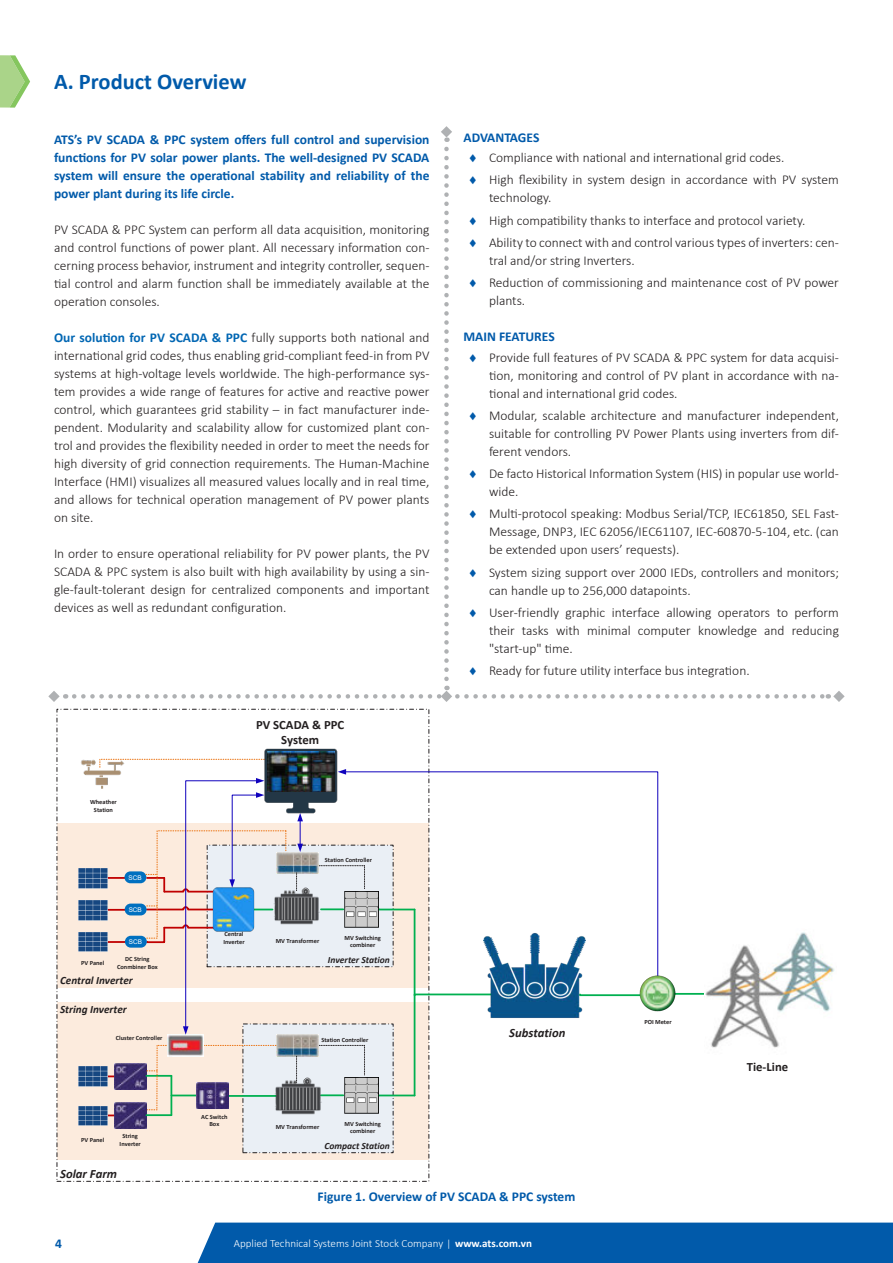
<style>
.page{position:relative;width:893px;height:1263px;background:#fff}
.page>*{position:absolute;margin:0;border:0;box-sizing:border-box;transform-origin:0 0}
.Heading_0{font:700 22.5px "Calibri";color:#015aaa}
.t1{font:300 13.5px/18px "Calibri";color:#231f20;text-align:justify}
.Highlight_text{font:700 13.5px/18px "Calibri";color:#015aaa;text-align:justify}
.Heading_1{font:700 13.5px "Calibri";color:#015aaa}
.t2{font:700 12.75px/15.3px "Calibri";color:#231f20;text-align:center}
.t3{font:italic 700 12.75px "Calibri";color:#231f20}
.t4{font:300 11.1px "Calibri";color:#fff}
.t5{font:italic 700 11.1px "Calibri";color:#231f20}
.t6{font:italic 700 9.6px "Calibri";color:#231f20}
.t7{font:700 6.45px/7.6px "Calibri";color:#231f20;text-align:center}
.t8{font:6.45px "Arial";color:#fff}
.s1{font-weight:700;color:#0166b3}
.s2{color:#015aaa}
.s3{font-size:10.5px}
.s4{font-weight:700}
</style>
<div class="page">
<div style="left:198px;top:1222px;width:695px;height:41px;background:#015aaa"></div>
<svg style="left:0;top:55px;width:30px;height:53px"></svg>
<svg style="left:48px;top:691px;width:18px;height:11px"></svg>
<svg style="left:74px;top:686px;width:771px;height:16px"></svg>
<svg style="left:441px;top:126px;width:11px;height:553px"></svg>
<div style="left:57px;top:1002px;width:372px;height:158px;background:#fcebdd"></div>
<div style="left:57px;top:824px;width:372px;height:164px;background:#fcebdd"></div>
<div style="left:207px;top:845px;width:186px;height:122px;background:#eaeff5"></div>
<hr style="left:107px;top:877px;width:21px;height:2px;background:#c00000">
<hr style="left:107px;top:909px;width:21px;height:2px;background:#c00000">
<hr style="left:107px;top:941px;width:21px;height:2px;background:#c00000">
<hr style="left:321px;top:908px;width:22px;height:2px;background:#00b050">
<svg style="left:586px;top:993px;width:54px;height:4px"></svg>
<img style="left:286px;top:852px;width:33px;height:22px">
<hr style="left:414px;top:909px;width:1px;height:186px;background:#00b050">
<hr style="left:673px;top:993px;width:37px;height:2px;background:#00b050">
<svg style="left:319px;top:865px;width:26px;height:2px"></svg>
<svg style="left:345px;top:771px;width:314px;height:207px"></svg>
<div style="left:243px;top:1024px;width:150px;height:129px;background:#eaeff5"></div>
<hr style="left:107px;top:1075px;width:21px;height:2px;background:#c00000">
<hr style="left:107px;top:1114px;width:21px;height:2px;background:#c00000">
<hr style="left:321px;top:1094px;width:22px;height:2px;background:#00b050">
<img style="left:276px;top:1035px;width:43px;height:21px">
<svg style="left:296px;top:1056px;width:1px;height:18px"></svg>
<svg style="left:319px;top:1045px;width:46px;height:30px"></svg>
<hr style="left:379px;top:1094px;width:36px;height:2px;background:#00b050">
<svg style="left:413px;top:993px;width:70px;height:4px"></svg>
<img style="left:114px;top:1063px;width:32px;height:26px">
<img style="left:114px;top:1103px;width:32px;height:25px">
<hr style="left:146px;top:1114px;width:25px;height:2px;background:#00b050">
<hr style="left:170px;top:1076px;width:2px;height:39px;background:#00b050">
<svg style="left:146px;top:1045px;width:132px;height:65px"></svg>
<img style="left:168px;top:1035px;width:36px;height:21px">
<svg style="left:125px;top:759px;width:131px;height:1px"></svg>
<svg style="left:297px;top:825px;width:6px;height:27px"></svg>
<img style="left:78px;top:932px;width:29px;height:19px">
<img style="left:78px;top:901px;width:29px;height:19px">
<img style="left:78px;top:869px;width:29px;height:19px">
<div style="left:125px;top:936px;width:22px;height:12px;background:#0070c0;border-radius:6px"></div>
<div style="left:125px;top:903px;width:22px;height:12px;background:#0070c0;border-radius:6px"></div>
<div style="left:124px;top:871px;width:22px;height:12px;background:#0070c0;border-radius:6px"></div>
<svg style="left:145px;top:780px;width:141px;height:255px"></svg>
<img style="left:81px;top:759px;width:44px;height:30px">
<img style="left:207px;top:881px;width:54px;height:57px">
<img style="left:270px;top:884px;width:52px;height:43px">
<img style="left:345px;top:891px;width:34px;height:37px">
<img style="left:78px;top:1106px;width:29px;height:19px">
<img style="left:78px;top:1067px;width:29px;height:19px">
<img style="left:272px;top:1074px;width:51px;height:41px">
<img style="left:345px;top:1077px;width:34px;height:37px">
<img style="left:256px;top:748px;width:89px;height:77px">
<img style="left:267px;top:752px;width:67px;height:40px">
<img style="left:483px;top:931px;width:103px;height:87px">
<img style="left:640px;top:976px;width:36px;height:36px">
<img style="left:705px;top:932px;width:130px;height:116px">
<p class="Heading_0" style="left:54px;top:66px;width:194px">A. Product Overview</p>
<p class="Highlight_text" style="left:54px;top:130px;width:377px">ATS’s PV SCADA &amp; PPC system offers full control and supervision functions for PV solar power plants. The well-designed PV SCADA system will ensure the operational stability and reliability of the power plant during its life circle.</p>
<p class="t1" style="left:54px;top:220px;width:377px">PV SCADA &amp; PPC System can perform all data acquisition, monitoring and control functions of power plant. All necessary information con&shy;cerning process behavior, instrument and integrity controller, sequen&shy;tial control and alarm function shall be immediately available at the operation consoles.</p>
<p class="t1" style="left:54px;top:328px;width:377px"><span class="s1">Our solution for PV SCADA &amp; PPC</span> fully supports both national and international grid codes, thus enabling grid-compliant feed-in from PV systems at high-voltage levels worldwide. The high-performance sys&shy;tem provides a wide range of features for active and reactive power control, which guarantees grid stability – in fact manufacturer inde&shy;pendent. Modularity and scalability allow for customized plant con&shy;trol and provides the flexibility needed in order to meet the needs for high diversity of grid connection requirements. The Human-Machine Interface (HMI) visualizes all measured values locally and in real time, and allows for technical operation management of PV power plants on site.</p>
<p class="t1" style="left:54px;top:544px;width:377px">In order to ensure operational reliability for PV power plants, the PV SCADA &amp; PPC system is also built with high availability by using a sin&shy;gle-fault-tolerant design for centralized components and important devices as well as redundant configuration.</p>
<p class="t7" style="left:90px;top:798px;width:28px">Wheather<br>Station</p>
<p class="t8" style="left:128px;top:873px;width:15px">SCB</p>
<p class="t8" style="left:129px;top:905px;width:15px">SCB</p>
<p class="t8" style="left:129px;top:937px;width:15px">SCB</p>
<p class="t7" style="left:81px;top:959px;width:25px">PV Panel</p>
<p class="t7" style="left:117px;top:955px;width:42px">DC String<br>Conmbiner Box</p>
<p class="t5" style="left:60px;top:973px;width:74px">Central Inverter</p>
<p class="t5" style="left:60px;top:1001px;width:68px">String Inverter</p>
<p class="t7" style="left:116px;top:1034px;width:48px">Cluster Controller</p>
<p class="t7" style="left:81px;top:1136px;width:25px">PV Panel</p>
<p class="t7" style="left:120px;top:1132px;width:23px">String<br>Inverter</p>
<p class="t3" style="left:60px;top:1165px;width:59px">Solar Farm</p>
<p class="t2" style="left:256px;top:717px;width:90px">PV SCADA &amp; PPC<br>System</p>
<p class="t7" style="left:325px;top:855px;width:49px">Station Controller</p>
<p class="t7" style="left:223px;top:930px;width:23px;text-align:left">Central<br>Inverter</p>
<p class="t7" style="left:276px;top:937px;width:45px">MV Transformer</p>
<p class="t7" style="left:345px;top:933px;width:38px">MV Switching combiner</p>
<p class="t6" style="left:328px;top:952px;width:63px">Inverter Station</p>
<p class="t7" style="left:201px;top:1112px;width:28px">AC Switch<br>Box</p>
<p class="t7" style="left:321px;top:1036px;width:49px">Station Controller</p>
<p class="t7" style="left:276px;top:1123px;width:45px">MV Transformer</p>
<p class="t7" style="left:345px;top:1119px;width:38px">MV Switching combiner</p>
<p class="t6" style="left:324px;top:1138px;width:67px">Compact Station</p>
<p class="Heading_1" style="left:463px;top:128px;width:77px">ADVANTAGES</p>
<p class="t1" style="left:468px;top:148px;width:318px"><span class="s2">♦</span> Compliance with national and international grid codes.</p>
<p class="t1" style="left:489px;top:171px;width:351px;text-indent:-21px"><span class="s2">♦</span> High flexibility in system design in accordance with PV system technology.</p>
<p class="t1" style="left:468px;top:211px;width:339px"><span class="s2">♦</span> High compatibility thanks to interface and protocol variety.</p>
<p class="t1" style="left:489px;top:233px;width:351px;text-indent:-21px"><span class="s2">♦</span> Ability to connect with and control various types of inverters: cen&shy;tral and/or string Inverters.</p>
<p class="t1" style="left:489px;top:273px;width:351px;text-indent:-21px"><span class="s2">♦</span> Reduction of commissioning and maintenance cost of PV power plants.</p>
<p class="Heading_1" style="left:463px;top:327px;width:93px">MAIN FEATURES</p>
<p class="t1" style="left:489px;top:348px;width:351px;text-indent:-21px"><span class="s2">♦</span> Provide full features of PV SCADA &amp; PPC system for data acquisi&shy;tion, monitoring and control of PV plant in accordance with na&shy;tional and international grid codes.</p>
<p class="t1" style="left:489px;top:406px;width:351px;text-indent:-21px"><span class="s2">♦</span> Modular, scalable architecture and manufacturer independent, suitable for controlling PV Power Plants using inverters from dif&shy;ferent vendors.</p>
<p class="t1" style="left:489px;top:464px;width:351px;text-indent:-21px"><span class="s2">♦</span> De facto Historical Information System (HIS) in popular use world&shy;wide.</p>
<p class="t1" style="left:489px;top:505px;width:351px;text-indent:-21px"><span class="s2">♦</span> Multi-protocol speaking: Modbus Serial/TCP, IEC61850, SEL Fast-Message, DNP3, IEC 62056/IEC61107, IEC-60870-5-104, etc. (can be extended upon users’ requests).</p>
<p class="t1" style="left:489px;top:563px;width:351px;text-indent:-21px"><span class="s2">♦</span> System sizing support over 2000 IEDs, controllers and monitors; can handle up to 256,000 datapoints.</p>
<p class="t1" style="left:489px;top:603px;width:351px;text-indent:-21px"><span class="s2">♦</span> User-friendly graphic interface allowing operators to perform their tasks with minimal computer knowledge and reducing "start-up" time.</p>
<p class="t1" style="left:468px;top:661px;width:283px"><span class="s2">♦</span> Ready for future utility interface bus integration.</p>
<p class="t3" style="left:509px;top:1024px;width:58px">Substation</p>
<p class="t7" style="left:644px;top:1018px;width:29px">POI Meter</p>
<p class="t2" style="left:747px;top:1059px;width:43px">Tie-Line</p>
<p class="Highlight_text" style="left:318px;top:1187px;width:259px">Figure 1. Overview of PV SCADA &amp; PPC system</p>
<p class="Highlight_text" style="left:55px;top:1234px;width:8px">4</p>
<p class="t4" style="left:234px;top:1236px;width:300px">Applied Technical Systems Joint Stock Company <span class="s3">|</span> <span class="s4">www.ats.com.vn</span></p>
</div>
